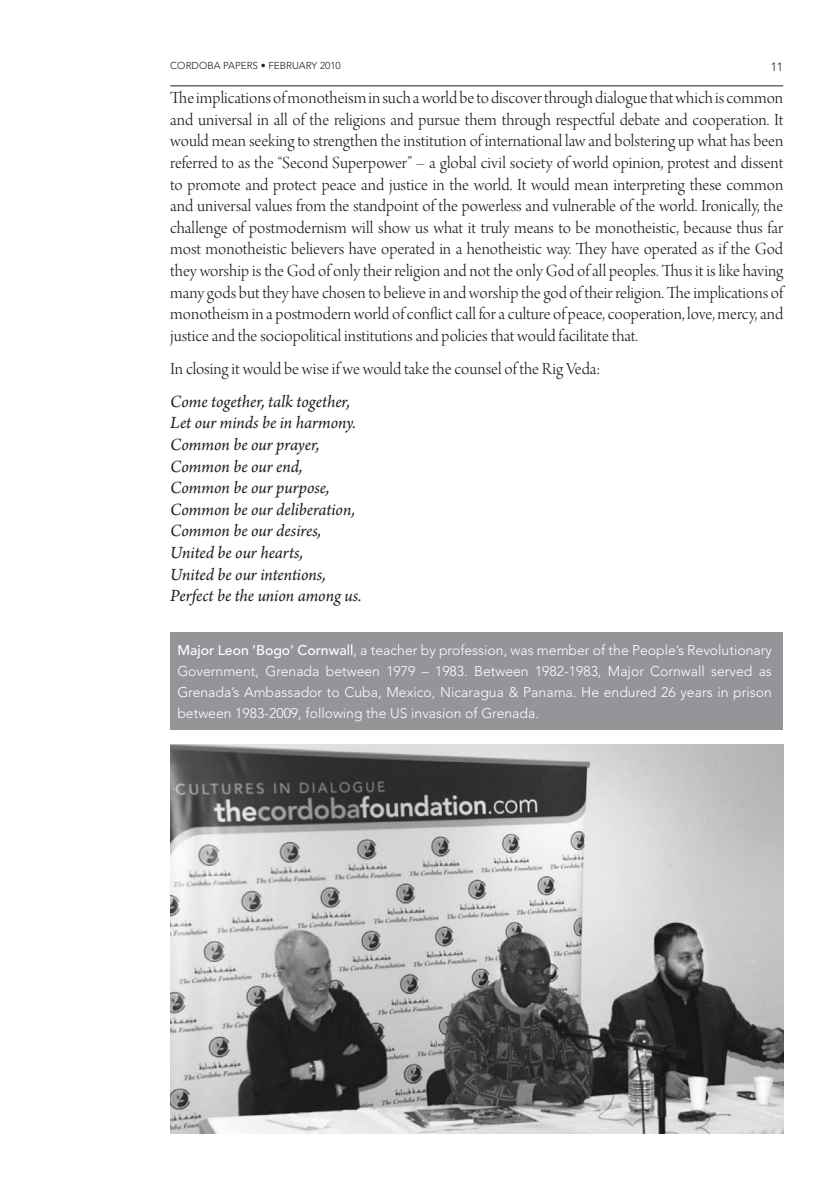
<style>
.page{position:relative;width:840px;height:1191px;background:#fff}
.page>*{position:absolute;margin:0;border:0;box-sizing:border-box;transform-origin:0 0}
.Body_CordobaPapers{font:18px/21.6px "Arno Pro Light Display";color:#231f20;text-align:justify}
.Pulls{font:italic 18px "Arno Pro";letter-spacing:-.005em;color:#231f20}
.Body_CordobaPapers-2{font:300 14px/20.8px "Avenir";color:#fff;text-align:justify}
.t1{font:300 12px "Avenir";color:#231f20}
.t2{font:300 10px "Avenir";color:#231f20}
.s1{font-weight:500}
</style>
<div class="page">
<hr style="left:170px;top:85px;width:612px;height:1px;background:#231f20">
<div style="left:170px;top:632px;width:612px;height:98px;background:#939598"></div>
<img style="left:171px;top:744px;width:612px;height:389px">
<p class="t2" style="left:170px;top:60px;width:172px">CORDOBA PAPERS • FEBRUARY 2010</p>
<p class="Body_CordobaPapers" style="left:170px;top:88px;width:614px">The implications of monotheism in such a world be to discover through dialogue that which is common and universal in all of the religions and pursue them through respectful debate and cooperation. It would mean seeking to strengthen the institution of international law and bolstering up what has been referred to as the “Second Superpower” – a global civil society of world opinion, protest and dissent to promote and protect peace and justice in the world. It would mean interpreting these common and universal values from the standpoint of the powerless and vulnerable of the world. Ironically, the challenge of postmodernism will show us what it truly means to be monotheistic, because thus far most monotheistic believers have operated in a henotheistic way. They have operated as if the God they worship is the God of only their religion and not the only God of all peoples. Thus it is like having many gods but they have chosen to believe in and worship the god of their religion. The implications of monotheism in a postmodern world of conflict call for a culture of peace, cooperation, love, mercy, and justice and the sociopolitical institutions and policies that would facilitate that.</p>
<p class="Body_CordobaPapers" style="left:170px;top:359px;width:431px">In closing it would be wise if we would take the counsel of the Rig Veda:</p>
<p class="Pulls" style="left:170px;top:391px;width:181px">Come together, talk together,</p>
<p class="Pulls" style="left:170px;top:412px;width:187px">Let our minds be in harmony.</p>
<p class="Pulls" style="left:170px;top:434px;width:151px">Common be our prayer,</p>
<p class="Pulls" style="left:170px;top:456px;width:134px">Common be our end,</p>
<p class="Pulls" style="left:170px;top:477px;width:161px">Common be our purpose,</p>
<p class="Pulls" style="left:170px;top:499px;width:186px">Common be our deliberation,</p>
<p class="Pulls" style="left:170px;top:520px;width:152px">Common be our desires,</p>
<p class="Pulls" style="left:170px;top:542px;width:134px">United be our hearts,</p>
<p class="Pulls" style="left:170px;top:564px;width:157px">United be our intentions,</p>
<p class="Pulls" style="left:170px;top:585px;width:192px">Perfect be the union among us.</p>
<p class="t1" style="left:770px;top:59px;width:14px">11</p>
<p class="Body_CordobaPapers-2" style="left:177px;top:640px;width:595px"><span class="s1">Major Leon ‘Bogo’ Cornwall</span>, a teacher by profession, was member of the People’s Revolutionary Government, Grenada between 1979 – 1983. Between 1982-1983, Major Cornwall served as Grenada’s Ambassador to Cuba, Mexico, Nicaragua &amp; Panama. He endured 26 years in prison between 1983-2009, following the US invasion of Grenada.</p>
</div>
